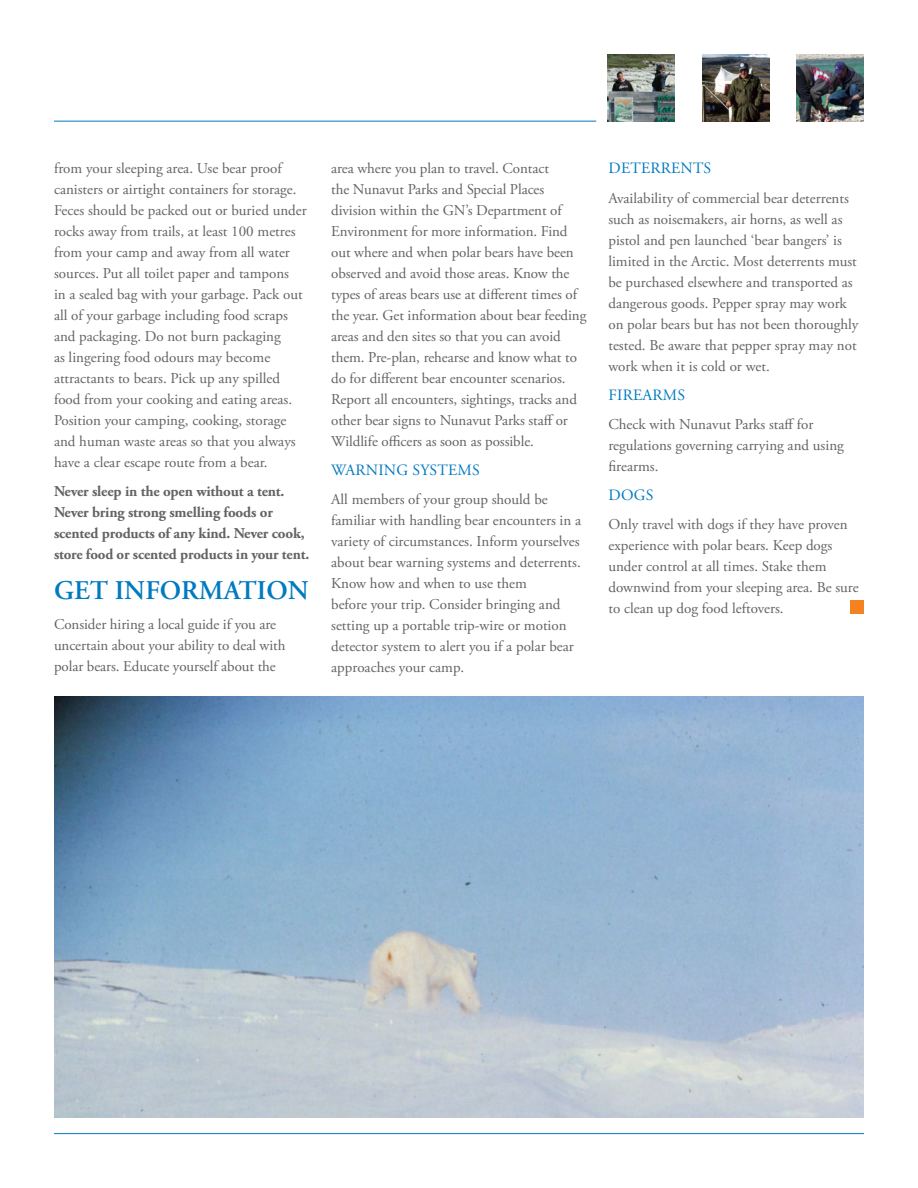
<style>
.page{position:relative;width:918px;height:1188px;background:#fff}
.page>*{position:absolute;margin:0;border:0;box-sizing:border-box;transform-origin:0 0}
.t1{font:600 27px "Adobe Garamond Pro";color:#007ac0}
.t2{font:15.75px "Adobe Garamond Pro";letter-spacing:.015em;color:#007ac0}
.t3{font:15px/21px "Adobe Garamond Pro";color:#636366}
.t4{font:700 15px/21px "Adobe Garamond Pro";letter-spacing:-.01em;color:#636366}
</style>
<div class="page">
<hr style="left:54px;top:1133px;width:810px;height:1px;background:#007ac0">
<hr style="left:54px;top:121px;width:542px;height:1px;background:#007ac0">
<img style="left:702px;top:54px;width:68px;height:68px">
<img style="left:796px;top:54px;width:68px;height:68px">
<img style="left:54px;top:697px;width:810px;height:421px">
<div style="left:850px;top:601px;width:14px;height:13px;background:#f58220"></div>
<img style="left:607px;top:54px;width:68px;height:68px">
<p class="t3" style="left:54px;top:158px;width:254px">from your sleeping area. Use bear proof canisters or airtight containers for storage.<br>Feces should be packed out or buried under rocks away from trails, at least 100 metres from your camp and away from all water sources. Put all toilet paper and tampons<br>in a sealed bag with your garbage. Pack out all of your garbage including food scraps and packaging. Do not burn packaging<br>as lingering food odours may become attractants to bears. Pick up any spilled food from your cooking and eating areas.<br>Position your camping, cooking, storage and human waste areas so that you always have a clear escape route from a bear.</p>
<p class="t4" style="left:54px;top:481px;width:257px">Never sleep in the open without a tent.<br>Never bring strong smelling foods or scented products of any kind. Never cook, store food or scented products in your tent.</p>
<h1 class="t1" style="left:54px;top:575px;width:256px">GET INFORMATION</h1>
<p class="t3" style="left:54px;top:614px;width:233px">Consider hiring a local guide if you are uncertain about your ability to deal with polar bears. Educate yourself about the</p>
<p class="t3" style="left:331px;top:158px;width:257px">area where you plan to travel. Contact<br>the Nunavut Parks and Special Places division within the GN’s Department of Environment for more information. Find out where and when polar bears have been observed and avoid those areas. Know the types of areas bears use at different times of the year. Get information about bear feeding areas and den sites so that you can avoid them. Pre-plan, rehearse and know what to do for different bear encounter scenarios.<br>Report all encounters, sightings, tracks and other bear signs to Nunavut Parks staff or Wildlife officers as soon as possible.</p>
<p class="t2" style="left:331px;top:461px;width:150px">WARNING SYSTEMS</p>
<p class="t3" style="left:331px;top:489px;width:251px">All members of your group should be familiar with handling bear encounters in a variety of circumstances. Inform yourselves about bear warning systems and deterrents.<br>Know how and when to use them<br>before your trip. Consider bringing and setting up a portable trip-wire or motion detector system to alert you if a polar bear approaches your camp.</p>
<p class="t2" style="left:609px;top:159px;width:104px">DETERRENTS</p>
<p class="t3" style="left:608px;top:188px;width:251px">Availability of commercial bear deterrents such as noisemakers, air horns, as well as pistol and pen launched ‘bear bangers’ is limited in the Arctic. Most deterrents must be purchased elsewhere and transported as dangerous goods. Pepper spray may work on polar bears but has not been thoroughly tested. Be aware that pepper spray may not work when it is cold or wet.</p>
<p class="t2" style="left:609px;top:385px;width:78px">FIREARMS</p>
<p class="t3" style="left:608px;top:414px;width:237px">Check with Nunavut Parks staff for regulations governing carrying and using firearms.</p>
<p class="t2" style="left:609px;top:485px;width:46px">DOGS</p>
<p class="t3" style="left:608px;top:514px;width:252px">Only travel with dogs if they have proven experience with polar bears. Keep dogs under control at all times. Stake them downwind from your sleeping area. Be sure to clean up dog food leftovers.</p>
</div>
